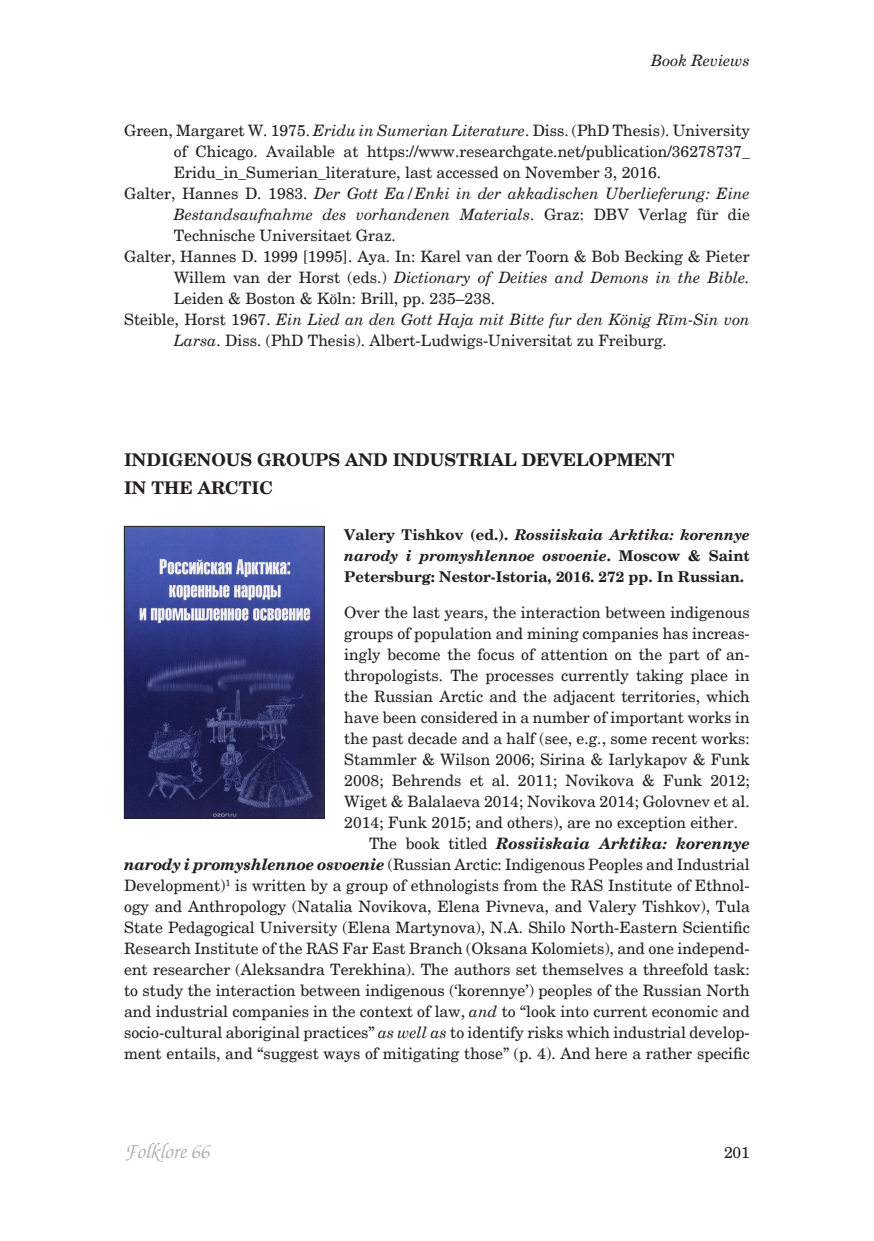
<style>
.page{position:relative;width:874px;height:1241px;background:#fff}
.page>*{position:absolute;margin:0;border:0;box-sizing:border-box;transform-origin:0 0}
.t1{font:italic 500 21px "Zapf Chancery";color:#b2b3b7}
.Heading_2{font:700 17.5px/28px "New Century Schlbk";color:#231f20}
.uudis{font:15.75px/21px "New Century Schlbk";color:#231f20;text-align:justify}
.UudisFirst{font:15.75px/21px "New Century Schlbk";color:#231f20;text-align:justify}
.Kirjandus{font:15.75px/21px "New Century Schlbk";color:#231f20;text-align:justify}
.Kirjandus-2{font:italic 15.75px/21px "New Century Schlbk";color:#231f20;text-align:justify}
.UudisFirstBold{font:700 14.88px/21px "New Century Schlbk";color:#231f20;text-align:justify}
.s1{font-style:italic}
.s2{font-style:normal}
.s3{font-weight:700;font-style:italic}
</style>
<div class="page">
<img style="left:126px;top:528px;width:196px;height:288px">
<div style="left:124px;top:526px;width:200px;height:292px;border:1px solid #231f20"></div>
<p class="Kirjandus-2" style="left:651px;top:50px;width:100px">Book Reviews</p>
<p class="Kirjandus" style="left:174px;top:120px;width:577px;text-indent:-50px">Green, Margaret W. 1975. <span class="s1">Eridu in Sumerian Literature</span>. Diss. (PhD Thesis). University of Chicago. Available at https://www.researchgate.net/publication/36278737_ Eridu_in_Sumerian_literature, last accessed on November 3, 2016.</p>
<p class="Kirjandus-2" style="left:174px;top:182px;width:577px;text-indent:-50px"><span class="s2">Galter, Hannes D. 1983.</span> Der Gott Ea/Enki in der akkadischen Uberlieferung: Eine Bestandsaufnahme des vorhandenen Materials<span class="s2">. Graz: DBV Verlag für die Technische Universitaet Graz.</span></p>
<p class="Kirjandus" style="left:174px;top:246px;width:577px;text-indent:-50px">Galter, Hannes D. 1999 [1995]. Aya. In: Karel van der Toorn &amp; Bob Becking &amp; Pieter Willem van der Horst (eds.) <span class="s1">Dictionary of Deities and Demons in the Bible.<br></span>Leiden &amp; Boston &amp; Köln: Brill, pp. 235–238.</p>
<p class="Kirjandus" style="left:174px;top:309px;width:577px;text-indent:-50px">Steible, Horst 1967. <span class="s1">Ein Lied an den Gott Haja mit Bitte fur den König Rīm-Sin von<br>Larsa</span>. Diss. (PhD Thesis). Albert-Ludwigs-Universitat zu Freiburg.</p>
<p class="Heading_2" style="left:124px;top:446px;width:551px">INDIGENOUS GROUPS AND INDUSTRIAL DEVELOPMENT<br>IN THE ARCTIC</p>
<p class="UudisFirstBold" style="left:344px;top:524px;width:407px">Valery Tishkov (ed.). <span class="s1">Rossiiskaia Arktika: korennye narody i promyshlennoe osvoenie</span>. Moscow &amp; Saint Petersburg: Nestor-Istoria, 2016. 272 pp. In Russian.</p>
<p class="UudisFirst" style="left:344px;top:602px;width:407px">Over the last years, the interaction between indigenous groups of population and mining companies has increas&shy;ingly become the focus of attention on the part of an&shy;thropologists. The processes currently taking place in the Russian Arctic and the adjacent territories, which have been considered in a number of important works in the past decade and a half (see, e.g., some recent works:<br>Stammler &amp; Wilson 2006; Sirina &amp; Iarlykapov &amp; Funk 2008; Behrends et al. 2011; Novikova &amp; Funk 2012; Wiget &amp; Balalaeva 2014; Novikova 2014; Golovnev et al.<br>2014; Funk 2015; and others), are no exception either.</p>
<p class="uudis" style="left:124px;top:833px;width:627px;text-indent:245px">The book titled <span class="s3">Rossiiskaia Arktika: korennye narody i promyshlennoe osvoenie</span> (Russian Arctic: Indigenous Peoples and Industrial Development)<sup>1</sup> is written by a group of ethnologists from the RAS Institute of Ethnol&shy;ogy and Anthropology (Natalia Novikova, Elena Pivneva, and Valery Tishkov), Tula State Pedagogical University (Elena Martynova), N.A. Shilo North-Eastern Scientific Research Institute of the RAS Far East Branch (Oksana Kolomiets), and one independ&shy;ent researcher (Aleksandra Terekhina). The authors set themselves a threefold task: to study the interaction between indigenous (‘korennye’) peoples of the Russian North and industrial companies in the context of law, <span class="s1">and</span> to “look into current economic and socio-cultural aboriginal practices” <span class="s1">as well as</span> to identify risks which industrial develop&shy;ment entails, and “suggest ways of mitigating those” (p. 4). And here a rather specific</p>
<h1 class="t1" style="left:124px;top:1137px;width:86px">Folklore 66</h1>
<p class="uudis" style="left:723px;top:1141px;width:27px">201</p>
</div>
